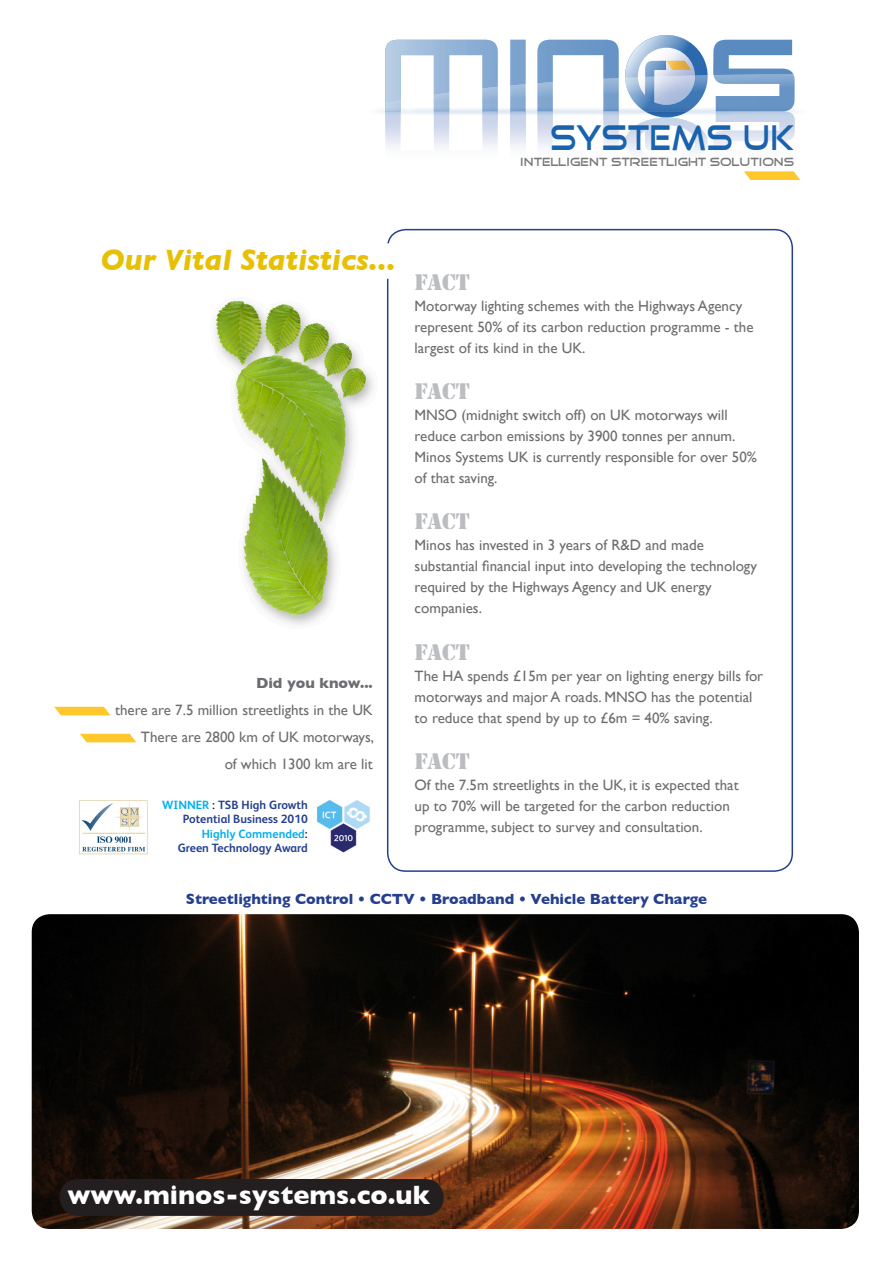
<style>
.page{position:relative;width:893px;height:1263px;background:#fff}
.page>*{position:absolute;margin:0;border:0;box-sizing:border-box;transform-origin:0 0}
.t1{font:35.85px "Good Times";color:#1862ae;scale:.86 1}
.t2{font:italic 700 30px "Gill Sans";color:#e7bf05}
.t3{font:700 27px "Gill Sans";color:#fff}
.t4{font:21px "Stencil Std";color:#bcbdc0}
.t5{font:15px/21px "Gill Sans";color:#6c6d70}
.t6{font:700 15px "Gill Sans";color:#253f8e}
.t7{font:700 15px "Gill Sans";color:#6c6d70}
.t8{font:700 12px "FS Albert";color:#253f8e}
.t9{font:12px "Good Times";color:#787877}
.t10{font:700 12px "FS Albert";color:#00aeef}
.s1{color:#00aeef}
.s2{color:#231f20}
</style>
<div class="page">
<img style="left:214px;top:300px;width:159px;height:325px">
<svg style="left:378px;top:35px;width:422px;height:145px"></svg>
<div style="left:387px;top:229px;width:406px;height:643px;border:2px solid #253f8e;border-radius:18px"></div>
<svg style="left:54px;top:707px;width:57px;height:8px"></svg>
<svg style="left:80px;top:734px;width:56px;height:8px"></svg>
<div style="left:380px;top:243px;width:15px;height:36px;background:#fff"></div>
<img style="left:32px;top:914px;width:827px;height:315px">
<img style="left:317px;top:801px;width:53px;height:52px">
<img style="left:79px;top:800px;width:69px;height:54px">
<div style="left:60px;top:1180px;width:383px;height:35px;background:#231f20;border-radius:18px"></div>
<div style="left:60px;top:1179px;width:384px;height:37px;border:2px solid #231f20;border-radius:18px"></div>
<p class="t1" style="left:551px;top:121px;width:284px">SYSTEMS UK</p>
<p class="t9" style="left:520px;top:157px;width:275px">INTELLIGENT STREETLIGHT SOLUTIONS</p>
<p class="t2" style="left:100px;top:242px;width:297px">Our Vital Statistics...</p>
<p class="t7" style="left:256px;top:674px;width:118px">Did you know...</p>
<p class="t5" style="left:115px;top:697px;width:261px;line-height:27px;text-align:right">there are 7.5 million streetlights in the UK<br>There are 2800 km of UK motorways,</p>
<p class="t5" style="left:225px;top:754px;width:150px">of which 1300 km are lit</p>
<p class="t8" style="left:162px;top:798px;width:147px"><span class="s1">WINNER</span> <span class="s2">:</span> TSB High Growth</p>
<p class="t8" style="left:183px;top:812px;width:126px">Potential Business 2010</p>
<p class="t10" style="left:202px;top:826px;width:108px">Highly Commended<span class="s2">:</span></p>
<p class="t8" style="left:178px;top:841px;width:132px">Green Technology Award</p>
<p class="t4" style="left:415px;top:269px;width:57px">FACT</p>
<p class="t5" style="left:415px;top:295px;width:340px">Motorway lighting schemes with the Highways Agency represent 50% of its carbon reduction programme - the largest of its kind in the UK.</p>
<p class="t4" style="left:415px;top:378px;width:57px">FACT</p>
<p class="t5" style="left:415px;top:404px;width:344px">MNSO (midnight switch off) on UK motorways will reduce carbon emissions by 3900 tonnes per annum.<br>Minos Systems UK is currently responsible for over 50% of that saving.</p>
<p class="t4" style="left:415px;top:508px;width:57px">FACT</p>
<p class="t5" style="left:415px;top:535px;width:344px">Minos has invested in 3 years of R&amp;D and made substantial financial input into developing the technology required by the Highways Agency and UK energy companies.</p>
<p class="t4" style="left:415px;top:638px;width:57px">FACT</p>
<p class="t5" style="left:415px;top:665px;width:350px">The HA spends £15m per year on lighting energy bills for motorways and major A roads. MNSO has the potential to reduce that spend by up to £6m = 40% saving.</p>
<p class="t4" style="left:415px;top:747px;width:57px">FACT</p>
<p class="t5" style="left:415px;top:774px;width:326px">Of the 7.5m streetlights in the UK, it is expected that up to 70% will be targeted for the carbon reduction programme, subject to survey and consultation.</p>
<p class="t6" style="left:186px;top:890px;width:523px">Streetlighting Control • CCTV • Broadband • Vehicle Battery Charge</p>
<p class="t3" style="left:67px;top:1179px;width:364px">www.minos-systems.co.uk</p>
</div>
